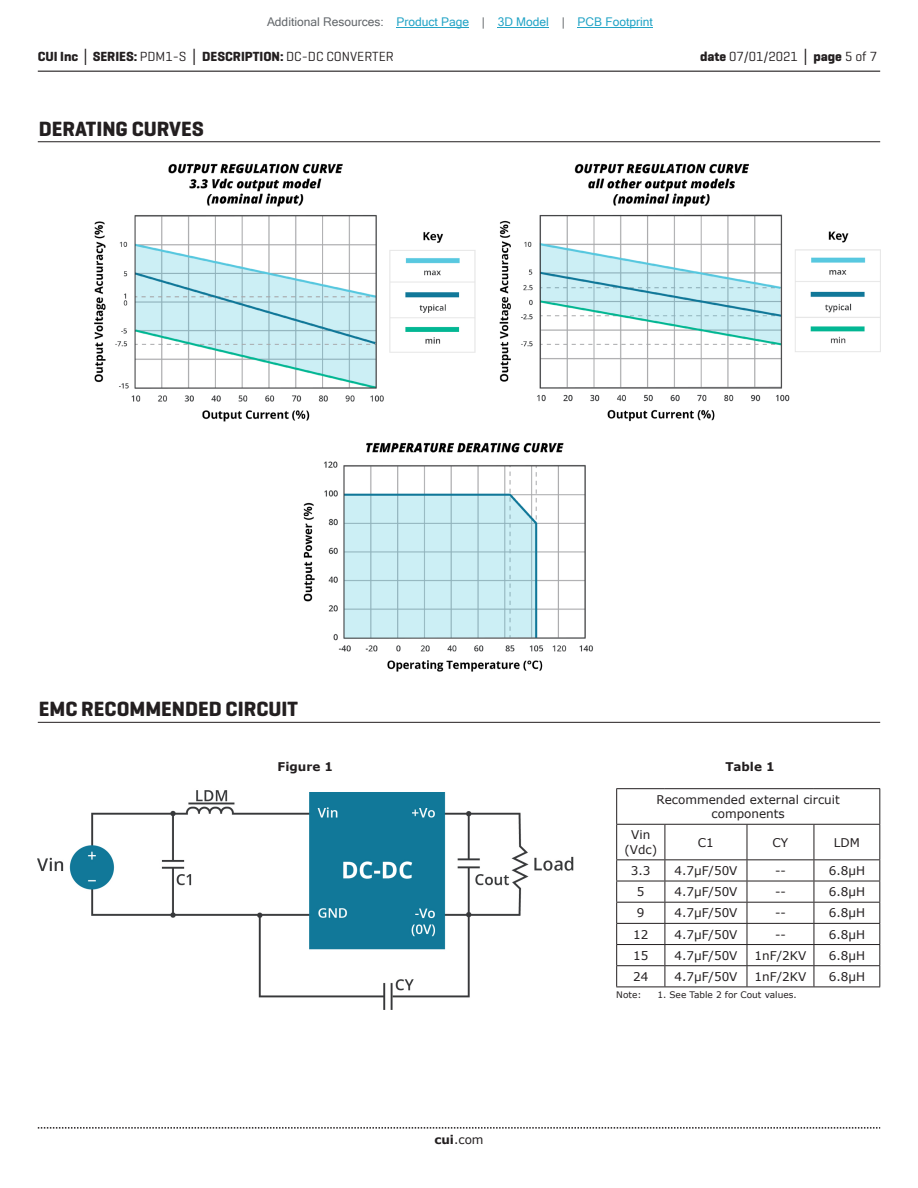
<style>
.page{position:relative;width:918px;height:1188px;background:#fff}
.page>*{position:absolute;margin:0;border:0;box-sizing:border-box;transform-origin:0 0}
.t1{font:700 21px "Geogrotesque";color:#231f20}
.t2{font:700 13.5px "Geogrotesque";color:#231f20}
.t3{font:13.5px "Geogrotesque";color:#231f20}
.t4{font:12px/14.4px "Verdana";color:#231f20;text-align:center}
.t5{font:12px "Microsoft Sans Serif";color:#23a4c6}
.t6{font:700 12px "Verdana";color:#231f20}
.t7{font:9px "Verdana";color:#231f20}
.s1{color:#63676b}
.s2{font-family:"Verdana"}
.s3{font-weight:400}
.s4{font-weight:700}
.s5{font-family:"Verdana";font-weight:700}
</style>
<div class="page">
<hr style="left:38px;top:71px;width:842px;height:1px;background:#231f20">
<svg style="left:38px;top:1127px;width:842px;height:2px"></svg>
<hr style="left:38px;top:722px;width:842px;height:1px;background:#231f20">
<hr style="left:616px;top:788px;width:49px;height:1px;background:#231f20">
<hr style="left:616px;top:789px;width:1px;height:35px;background:#231f20">
<hr style="left:665px;top:788px;width:82px;height:1px;background:#231f20">
<hr style="left:747px;top:788px;width:67px;height:1px;background:#231f20">
<hr style="left:814px;top:788px;width:66px;height:1px;background:#231f20">
<hr style="left:879px;top:789px;width:1px;height:35px;background:#231f20">
<hr style="left:616px;top:824px;width:49px;height:1px;background:#231f20">
<hr style="left:616px;top:825px;width:1px;height:34px;background:#231f20">
<hr style="left:665px;top:824px;width:82px;height:1px;background:#231f20">
<hr style="left:665px;top:825px;width:1px;height:34px;background:#231f20">
<hr style="left:747px;top:824px;width:67px;height:1px;background:#231f20">
<hr style="left:747px;top:825px;width:1px;height:34px;background:#231f20">
<hr style="left:814px;top:824px;width:66px;height:1px;background:#231f20">
<hr style="left:814px;top:825px;width:1px;height:34px;background:#231f20">
<hr style="left:879px;top:825px;width:1px;height:34px;background:#231f20">
<hr style="left:616px;top:859px;width:49px;height:1px;background:#231f20">
<hr style="left:665px;top:859px;width:82px;height:1px;background:#231f20">
<hr style="left:747px;top:859px;width:67px;height:1px;background:#231f20">
<hr style="left:814px;top:859px;width:66px;height:1px;background:#231f20">
<hr style="left:616px;top:881px;width:49px;height:1px;background:#231f20">
<hr style="left:665px;top:881px;width:82px;height:1px;background:#231f20">
<hr style="left:747px;top:881px;width:67px;height:1px;background:#231f20">
<hr style="left:814px;top:881px;width:66px;height:1px;background:#231f20">
<hr style="left:616px;top:902px;width:49px;height:1px;background:#231f20">
<hr style="left:665px;top:902px;width:82px;height:1px;background:#231f20">
<hr style="left:747px;top:902px;width:67px;height:1px;background:#231f20">
<hr style="left:814px;top:902px;width:66px;height:1px;background:#231f20">
<hr style="left:616px;top:923px;width:49px;height:1px;background:#231f20">
<hr style="left:665px;top:923px;width:82px;height:1px;background:#231f20">
<hr style="left:747px;top:923px;width:67px;height:1px;background:#231f20">
<hr style="left:814px;top:923px;width:66px;height:1px;background:#231f20">
<hr style="left:616px;top:944px;width:49px;height:1px;background:#231f20">
<hr style="left:665px;top:944px;width:82px;height:1px;background:#231f20">
<hr style="left:747px;top:944px;width:67px;height:1px;background:#231f20">
<hr style="left:814px;top:944px;width:66px;height:1px;background:#231f20">
<hr style="left:616px;top:965px;width:49px;height:1px;background:#231f20">
<svg style="left:616px;top:860px;width:1px;height:127px"></svg>
<hr style="left:665px;top:965px;width:82px;height:1px;background:#231f20">
<svg style="left:665px;top:860px;width:1px;height:127px"></svg>
<hr style="left:747px;top:965px;width:67px;height:1px;background:#231f20">
<svg style="left:747px;top:860px;width:1px;height:127px"></svg>
<hr style="left:814px;top:965px;width:66px;height:1px;background:#231f20">
<svg style="left:814px;top:860px;width:1px;height:127px"></svg>
<svg style="left:879px;top:860px;width:1px;height:127px"></svg>
<hr style="left:616px;top:987px;width:49px;height:1px;background:#231f20">
<hr style="left:665px;top:987px;width:82px;height:1px;background:#231f20">
<hr style="left:747px;top:987px;width:67px;height:1px;background:#231f20">
<hr style="left:814px;top:987px;width:66px;height:1px;background:#231f20">
<hr style="left:38px;top:141px;width:842px;height:1px;background:#231f20">
<img style="left:94px;top:163px;width:786px;height:509px">
<img style="left:38px;top:790px;width:536px;height:219px">
<hr style="left:397px;top:27px;width:72px;height:1px;background:#23a4c6">
<hr style="left:498px;top:27px;width:51px;height:1px;background:#23a4c6">
<hr style="left:578px;top:27px;width:75px;height:1px;background:#23a4c6">
<p class="t5" style="left:267px;top:15px;width:387px"><span class="s1">Additional Resources:</span> Product Page <span class="s1">|</span> 3D Model <span class="s1">|</span> PCB Footprint</p>
<p class="t2" style="left:38px;top:48px;width:358px">CUI Inc <span class="s2">│</span> SERIES: <span class="s3">PDM1-S</span> <span class="s2">│</span> DESCRIPTION: <span class="s3">DC-DC CONVERTER</span></p>
<p class="t3" style="left:700px;top:48px;width:179px"><span class="s4">date</span> 07/01/2021 <span class="s5">│</span> <span class="s4">page</span> 5 of 7</p>
<h1 class="t1" style="left:39px;top:116px;width:167px">DERATING CURVES</h1>
<h1 class="t1" style="left:39px;top:696px;width:261px">EMC RECOMMENDED CIRCUIT</h1>
<p class="t6" style="left:278px;top:758px;width:57px">Figure 1</p>
<p class="t6" style="left:725px;top:758px;width:51px">Table 1</p>
<p class="t4" style="left:657px;top:792px;width:185px">Recommended external circuit components</p>
<p class="t4" style="left:624px;top:828px;width:34px">Vin (Vdc)</p>
<p class="t4" style="left:698px;top:835px;width:18px">C1</p>
<p class="t4" style="left:773px;top:835px;width:17px">CY</p>
<p class="t4" style="left:834px;top:835px;width:28px">LDM</p>
<p class="t4" style="left:631px;top:863px;width:21px">3.3</p>
<p class="t4" style="left:674px;top:863px;width:65px">4.7μF/50V</p>
<p class="t4" style="left:775px;top:863px;width:12px">--</p>
<p class="t4" style="left:829px;top:863px;width:38px">6.8μH</p>
<p class="t4" style="left:637px;top:885px;width:9px">5</p>
<p class="t4" style="left:674px;top:885px;width:65px">4.7μF/50V</p>
<p class="t4" style="left:775px;top:885px;width:12px">--</p>
<p class="t4" style="left:829px;top:885px;width:38px">6.8μH</p>
<p class="t4" style="left:637px;top:906px;width:9px">9</p>
<p class="t4" style="left:674px;top:906px;width:65px">4.7μF/50V</p>
<p class="t4" style="left:775px;top:906px;width:12px">--</p>
<p class="t4" style="left:829px;top:906px;width:38px">6.8μH</p>
<p class="t4" style="left:633px;top:927px;width:17px">12</p>
<p class="t4" style="left:674px;top:927px;width:65px">4.7μF/50V</p>
<p class="t4" style="left:775px;top:927px;width:12px">--</p>
<p class="t4" style="left:829px;top:927px;width:38px">6.8μH</p>
<p class="t4" style="left:633px;top:948px;width:17px">15</p>
<p class="t4" style="left:674px;top:948px;width:65px">4.7μF/50V</p>
<p class="t4" style="left:755px;top:948px;width:53px">1nF/2KV</p>
<p class="t4" style="left:829px;top:948px;width:38px">6.8μH</p>
<p class="t4" style="left:633px;top:969px;width:17px">24</p>
<p class="t4" style="left:674px;top:969px;width:65px">4.7μF/50V</p>
<p class="t4" style="left:755px;top:969px;width:53px">1nF/2KV</p>
<p class="t4" style="left:829px;top:969px;width:38px">6.8μH</p>
<p class="t4" style="left:434px;top:1132px;width:51px"><span class="s4">cui</span>.com</p>
<p class="t7" style="left:616px;top:989px;width:27px">Note:</p>
<p class="t7" style="left:657px;top:989px;width:141px">1. See Table 2 for Cout values.</p>
</div>
